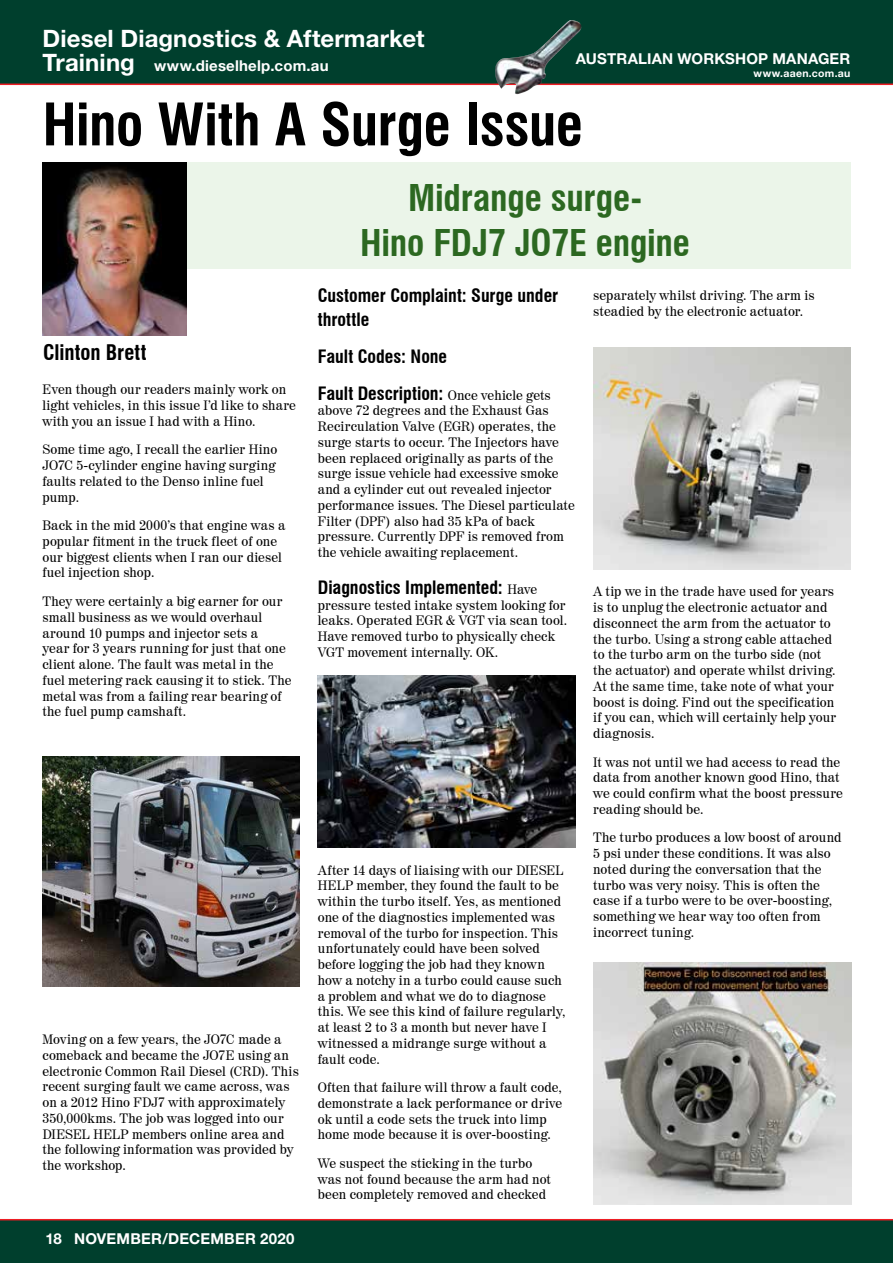
<style>
.page{position:relative;width:893px;height:1263px;background:#fff}
.page>*{position:absolute;margin:0;border:0;box-sizing:border-box;transform-origin:0 0}
.t1{font:700 condensed 57px "Swiss 721 BT";letter-spacing:-.01em;color:#000}
.t2{font:700 condensed 36px/45px "Swiss 721 BT";letter-spacing:-.005em;color:#2c6821;text-align:center}
.t3{font:700 24px "Helvetica Neue LT Std";letter-spacing:.005em;color:#fff}
.t4{font:700 condensed 21px "Swiss 721 BT";color:#000}
.t5{font:700 condensed 18px/24px "Swiss 721 BT";color:#000}
.t6{font:700 15px "Helvetica Neue LT Std";letter-spacing:.015em;color:#fff}
.t7{font:13.5px/15.8px "Century 725 BT";letter-spacing:.005em;color:#000}
.t8{font:700 10.5px "Helvetica Neue LT Std";letter-spacing:.025em;color:#fff}
.s1{font-size:24px}
.s2{font-family:"Century 725 BT";font-weight:400;font-stretch:normal;font-size:13.5px}
</style>
<div class="page">
<div style="left:0;top:1220px;width:893px;height:43px;background:#003f2d"></div>
<hr style="left:0;top:1219px;width:893px;height:1px;background:#ed1d24">
<div style="left:0;top:0;width:893px;height:85px;background:#003f2d"></div>
<hr style="left:0;top:84px;width:893px;height:1px;background:#ed1d24">
<img style="left:495px;top:20px;width:88px;height:74px">
<div style="left:43px;top:162px;width:807px;height:106px;background:#ebf5e9"></div>
<img style="left:43px;top:162px;width:143px;height:174px">
<img style="left:42px;top:756px;width:258px;height:231px">
<img style="left:318px;top:676px;width:258px;height:171px">
<img style="left:594px;top:347px;width:256px;height:223px">
<img style="left:594px;top:962px;width:257px;height:243px">
<h3 class="t3" style="left:43px;top:23px;width:384px">Diesel Diagnostics &amp; Aftermarket</h3>
<p class="t6" style="left:43px;top:57px;width:288px"><span class="s1">Training</span> www.dieselhelp.com.au</p>
<h1 class="t1" style="left:43px;top:90px;width:542px">Hino With A Surge Issue</h1>
<p class="t6" style="left:576px;top:49px;width:276px">AUSTRALIAN WORKSHOP MANAGER</p>
<p class="t8" style="left:754px;top:67px;width:98px">www.aaen.com.au</p>
<h3 class="t4" style="left:43px;top:340px;width:105px">Clinton Brett</h3>
<p class="t7" style="left:43px;top:382px;width:255px">Even though our readers mainly work on light vehicles, in this issue I’d like to share with you an issue I had with a Hino.</p>
<p class="t7" style="left:43px;top:442px;width:236px">Some time ago, I recall the earlier Hino<br>JO7C 5-cylinder engine having surging faults related to the Denso inline fuel pump.</p>
<p class="t7" style="left:43px;top:517px;width:244px">Back in the mid 2000’s that engine was a popular fitment in the truck fleet of one our biggest clients when I ran our diesel fuel injection shop.</p>
<p class="t7" style="left:43px;top:593px;width:250px">They were certainly a big earner for our small business as we would overhaul around 10 pumps and injector sets a<br>year for 3 years running for just that one client alone. The fault was metal in the fuel metering rack causing it to stick. The metal was from a failing rear bearing of the fuel pump camshaft.</p>
<p class="t7" style="left:43px;top:1031px;width:258px">Moving on a few years, the JO7C made a comeback and became the JO7E using an electronic Common Rail Diesel (CRD). This recent surging fault we came across, was on a 2012 Hino FDJ7 with approximately 350,000kms. The job was logged into our DIESEL HELP members online area and the following information was provided by the workshop.</p>
<p class="t6" style="left:45px;top:1229px;width:251px">18 NOVEMBER/DECEMBER 2020</p>
<h2 class="t2" style="left:360px;top:175px;width:331px">Midrange surge-<br>Hino FDJ7 JO7E engine</h2>
<h3 class="t5" style="left:318px;top:284px;width:242px">Customer Complaint: Surge under throttle</h3>
<h3 class="t5" style="left:318px;top:338px;width:234px;line-height:36.8px">Fault Codes: None<br>Fault Description: <span class="s2">Once vehicle gets</span></h3>
<p class="t7" style="left:318px;top:403px;width:259px">above 72 degrees and the Exhaust Gas Recirculation Valve (EGR) operates, the surge starts to occur. The Injectors have been replaced originally as parts of the surge issue vehicle had excessive smoke and a cylinder cut out revealed injector performance issues. The Diesel particulate Filter (DPF) also had 35 kPa of back pressure. Currently DPF is removed from the vehicle awaiting replacement.</p>
<h3 class="t5" style="left:318px;top:575px;width:221px">Diagnostics Implemented: <span class="s2">Have</span></h3>
<p class="t7" style="left:318px;top:597px;width:251px">pressure tested intake system looking for leaks. Operated EGR &amp; VGT via scan tool.<br>Have removed turbo to physically check VGT movement internally. OK.</p>
<p class="t7" style="left:318px;top:862px;width:249px">After 14 days of liaising with our DIESEL HELP member, they found the fault to be within the turbo itself. Yes, as mentioned one of the diagnostics implemented was removal of the turbo for inspection. This unfortunately could have been solved before logging the job had they known how a notchy in a turbo could cause such a problem and what we do to diagnose this. We see this kind of failure regularly, at least 2 to 3 a month but never have I witnessed a midrange surge without a fault code.</p>
<p class="t7" style="left:318px;top:1079px;width:246px">Often that failure will throw a fault code, demonstrate a lack performance or drive ok until a code sets the truck into limp home mode because it is over-boosting.</p>
<p class="t7" style="left:318px;top:1155px;width:235px">We suspect the sticking in the turbo was not found because the arm had not been completely removed and checked</p>
<p class="t7" style="left:593px;top:287px;width:223px">separately whilst driving. The arm is steadied by the electronic actuator.</p>
<p class="t7" style="left:593px;top:583px;width:245px">A tip we in the trade have used for years is to unplug the electronic actuator and disconnect the arm from the actuator to the turbo. Using a strong cable attached to the turbo arm on the turbo side (not the actuator) and operate whilst driving.<br>At the same time, take note of what your boost is doing. Find out the specification if you can, which will certainly help your diagnosis.</p>
<p class="t7" style="left:593px;top:754px;width:251px">It was not until we had access to read the data from another known good Hino, that we could confirm what the boost pressure reading should be.</p>
<p class="t7" style="left:593px;top:829px;width:250px">The turbo produces a low boost of around 5 psi under these conditions. It was also noted during the conversation that the turbo was very noisy. This is often the case if a turbo were to be over-boosting, something we hear way too often from incorrect tuning.</p>
</div>
